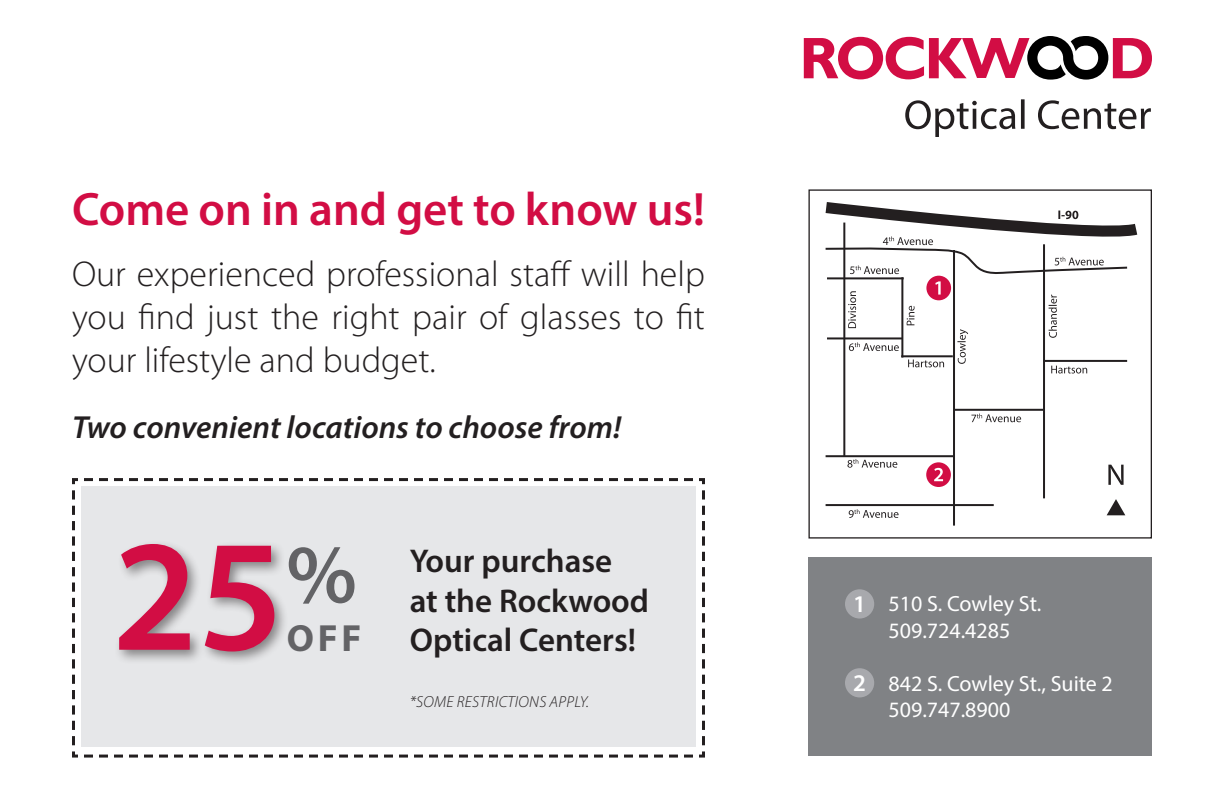
<style>
.page{position:relative;width:1224px;height:792px;background:#fff}
.page>*{position:absolute;margin:0;border:0;box-sizing:border-box;transform-origin:0 0}
.Headline{font:600 160px "Myriad Pro";color:#d20d44}
.Headline-2{font:600 84px "Myriad Pro";color:#636366}
.Headline-3{font:600 47px "Myriad Pro";color:#d20d44}
.Headline-4{font:700 38px "Myriad Pro";color:#636366}
.Headline-5{font:300 36px/43.2px "Myriad Pro";color:#231f20;text-align:justify}
.Headline-6{font:600 33px/39.6px "Myriad Pro";color:#231f20}
.Headline-7{font:italic 600 32px "Myriad Pro";color:#231f20}
.t1{font:600 24px "Myriad Pro";color:#fff}
.Headline-8{font:22px "Myriad Pro";color:#fff}
.Headline-9{font:italic 300 16px "Myriad Pro";letter-spacing:.02em;color:#231f20}
</style>
<div class="page">
<svg style="left:905px;top:99px;width:246px;height:38px"></svg>
<svg style="left:804px;top:36px;width:348px;height:44px"></svg>
<svg style="left:72px;top:478px;width:633px;height:280px;background:#e0e1e2"></svg>
<div style="left:808px;top:557px;width:344px;height:199px;background:#808285"></div>
<div style="left:808px;top:189px;width:344px;height:350px;border:1px solid #231f20"></div>
<hr style="left:1044px;top:360px;width:83px;height:2px;background:#231f20">
<hr style="left:826px;top:455px;width:128px;height:2px;background:#231f20">
<hr style="left:843px;top:223px;width:2px;height:233px;background:#231f20">
<hr style="left:1043px;top:244px;width:2px;height:254px;background:#231f20">
<hr style="left:954px;top:409px;width:90px;height:2px;background:#231f20">
<hr style="left:953px;top:250px;width:2px;height:276px;background:#231f20">
<svg style="left:1051px;top:366px;width:36px;height:8px"></svg>
<hr style="left:826px;top:504px;width:168px;height:2px;background:#231f20">
<svg style="left:848px;top:291px;width:8px;height:37px"></svg>
<svg style="left:849px;top:509px;width:50px;height:9px"></svg>
<svg style="left:847px;top:459px;width:50px;height:9px"></svg>
<svg style="left:971px;top:414px;width:50px;height:8px"></svg>
<svg style="left:957px;top:329px;width:11px;height:35px"></svg>
<svg style="left:1049px;top:295px;width:8px;height:43px"></svg>
<hr style="left:901px;top:355px;width:52px;height:2px;background:#231f20">
<hr style="left:827px;top:277px;width:77px;height:2px;background:#231f20">
<hr style="left:901px;top:277px;width:2px;height:81px;background:#231f20">
<svg style="left:908px;top:359px;width:36px;height:8px"></svg>
<svg style="left:907px;top:306px;width:8px;height:19px"></svg>
<hr style="left:827px;top:337px;width:75px;height:2px;background:#231f20">
<svg style="left:849px;top:342px;width:50px;height:9px"></svg>
<svg style="left:825px;top:202px;width:313px;height:72px"></svg>
<div style="left:845px;top:589px;width:29px;height:30px;background:#a8a9ad;border-radius:50%"></div>
<div style="left:845px;top:668px;width:29px;height:29px;background:#a8a9ad;border-radius:50%"></div>
<svg style="left:1107px;top:499px;width:18px;height:16px"></svg>
<svg style="left:1108px;top:465px;width:16px;height:20px"></svg>
<div style="left:926px;top:276px;width:25px;height:24px;background:#d20d44;border-radius:50%"></div>
<svg style="left:935px;top:281px;width:6px;height:14px"></svg>
<div style="left:926px;top:462px;width:25px;height:25px;background:#d20d44;border-radius:50%"></div>
<svg style="left:934px;top:468px;width:9px;height:13px"></svg>
<p class="Headline-3" style="left:72px;top:179px;width:634px">Come on in and get to know us!</p>
<p class="Headline-5" style="left:72px;top:252px;width:635px">Our experienced professional staff will help you find just the right pair of glasses to fit your lifestyle and budget.</p>
<p class="Headline-7" style="left:72px;top:407px;width:551px">Two convenient locations to choose from!</p>
<p class="Headline" style="left:112px;top:494px;width:173px">25</p>
<p class="Headline-2" style="left:286px;top:521px;width:72px">%</p>
<p class="Headline-4" style="left:287px;top:614px;width:76px">OFF</p>
<p class="Headline-6" style="left:410px;top:540px;width:241px">Your purchase<br>at the Rockwood<br>Optical Centers!</p>
<p class="Headline-9" style="left:410px;top:692px;width:181px">*SOME RESTRICTIONS APPLY.</p>
<p class="t1" style="left:853px;top:588px;width:14px">1</p>
<p class="t1" style="left:853px;top:667px;width:14px">2</p>
<p class="Headline-8" style="left:888px;top:590px;width:155px">510 S. Cowley St.</p>
<p class="Headline-8" style="left:888px;top:617px;width:123px">509.724.4285</p>
<p class="Headline-8" style="left:888px;top:670px;width:226px">842 S. Cowley St., Suite 2</p>
<p class="Headline-8" style="left:888px;top:696px;width:123px">509.747.8900</p>
</div>
